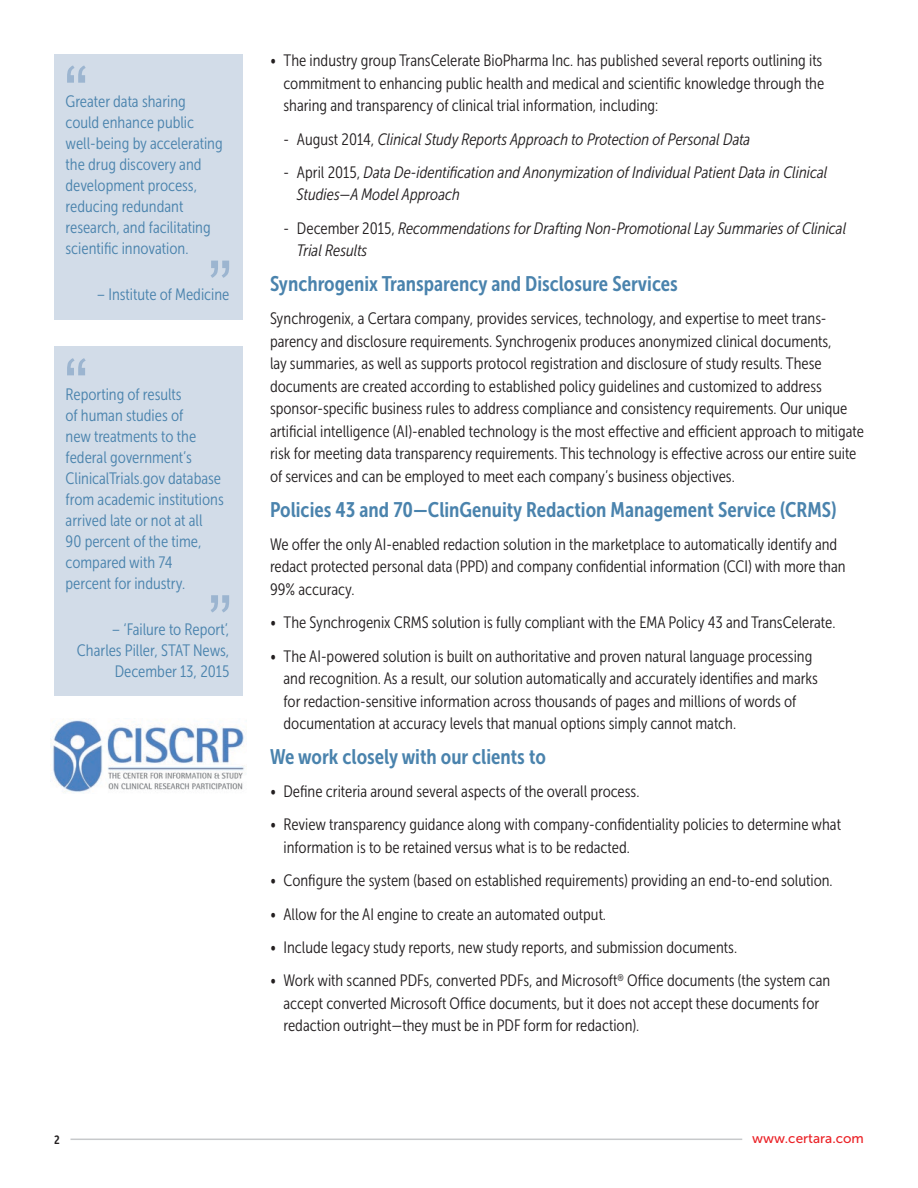
<style>
.page{position:relative;width:918px;height:1188px;background:#fff}
.page>*{position:absolute;margin:0;border:0;box-sizing:border-box;transform-origin:0 0}
.t1{font:73.5px "Arial";color:#9cb5d0}
.t2{font:21px "Museo Sans Cond 700";color:#4a83ad}
.t3{font:16.5px/22.5px "Museo Sans Cond 300";color:#231f20}
.t4{font:16.5px/21px "Museo Sans Cond 300";color:#4a83ad}
.t5{font:italic 16.5px/22.5px "Museo Sans Cond 300";color:#231f20}
.t6{font:13.5px "Museo Sans 500";color:#eb2227}
.t7{font:12px "Museo Sans Cond 700";color:#231f20}
.s1{font-style:normal}
</style>
<div class="page">
<hr style="left:70px;top:1139px;width:672px;height:1px;background:#c7c9cb">
<div style="left:54px;top:347px;width:189px;height:349px;background:#d2dce8"></div>
<div style="left:54px;top:54px;width:189px;height:266px;background:#d2dce8"></div>
<img style="left:52px;top:718px;width:193px;height:74px">
<h1 class="t1" style="left:64px;top:45px;width:26px">“</h1>
<p class="t4" style="left:66px;top:91px;width:159px">Greater data sharing could enhance public well-being by accelerating the drug discovery and development process, reducing redundant research, and facilitating scientific innovation.</p>
<p class="t4" style="left:97px;top:284px;width:134px">– Institute of Medicine</p>
<h1 class="t1" style="left:208px;top:240px;width:26px">”</h1>
<h1 class="t1" style="left:64px;top:338px;width:26px">“</h1>
<p class="t4" style="left:66px;top:384px;width:160px">Reporting of results<br>of human studies of<br>new treatments to the federal government’s<br>ClinicalTrials.gov database from academic institutions arrived late or not at all<br>90 percent of the time, compared with 74<br>percent for industry.</p>
<p class="t4" style="left:77px;top:619px;width:154px;text-align:right">– ‘Failure to Report’,<br>Charles Piller, STAT News,<br>December 13, 2015</p>
<h1 class="t1" style="left:208px;top:574px;width:26px">”</h1>
<p class="t3" style="left:283px;top:50px;width:542px;text-align:justify;text-indent:-13px">• The industry group TransCelerate BioPharma Inc. has published several reports outlining its commitment to enhancing public health and medical and scientific knowledge through the sharing and transparency of clinical trial information, including:</p>
<p class="t5" style="left:283px;top:128px;width:468px"><span class="s1">- August 2014,</span> Clinical Study Reports Approach to Protection of Personal Data</p>
<p class="t5" style="left:297px;top:161px;width:532px;text-indent:-13px"><span class="s1">- April 2015,</span> Data De-identification and Anonymization of Individual Patient Data in Clinical<br>Studies—A Model Approach</p>
<p class="t5" style="left:297px;top:217px;width:551px;text-indent:-13px"><span class="s1">- December 2015,</span> Recommendations for Drafting Non-Promotional Lay Summaries of Clinical<br>Trial Results</p>
<p class="t2" style="left:270px;top:272px;width:409px">Synchrogenix Transparency and Disclosure Services</p>
<p class="t3" style="left:270px;top:308px;width:595px">Synchrogenix, a Certara company, provides services, technology, and expertise to meet trans&shy;parency and disclosure requirements. Synchrogenix produces anonymized clinical documents,<br>lay summaries, as well as supports protocol registration and disclosure of study results. These documents are created according to established policy guidelines and customized to address sponsor-specific business rules to address compliance and consistency requirements. Our unique artificial intelligence (AI)-enabled technology is the most effective and efficient approach to mitigate risk for meeting data transparency requirements. This technology is effective across our entire suite of services and can be employed to meet each company’s business objectives.</p>
<p class="t2" style="left:270px;top:498px;width:568px">Policies 43 and 70—ClinGenuity Redaction Management Service (CRMS)</p>
<p class="t3" style="left:270px;top:533px;width:577px">We offer the only AI-enabled redaction solution in the marketplace to automatically identify and redact protected personal data (PPD) and company confidential information (CCI) with more than<br>99% accuracy.</p>
<p class="t3" style="left:270px;top:612px;width:567px">• The Synchrogenix CRMS solution is fully compliant with the EMA Policy 43 and TransCelerate.</p>
<p class="t3" style="left:283px;top:645px;width:536px;text-indent:-13px">• The AI-powered solution is built on authoritative and proven natural language processing and recognition. As a result, our solution automatically and accurately identifies and marks for redaction-sensitive information across thousands of pages and millions of words of documentation at accuracy levels that manual options simply cannot match.</p>
<p class="t2" style="left:270px;top:745px;width:277px">We work closely with our clients to</p>
<p class="t3" style="left:270px;top:780px;width:371px">• Define criteria around several aspects of the overall process.</p>
<p class="t3" style="left:283px;top:814px;width:559px;text-indent:-13px">• Review transparency guidance along with company-confidentiality policies to determine what information is to be retained versus what is to be redacted.</p>
<p class="t3" style="left:270px;top:869px;width:564px">• Configure the system (based on established requirements) providing an end-to-end solution.</p>
<p class="t3" style="left:270px;top:903px;width:338px">• Allow for the AI engine to create an automated output.</p>
<p class="t3" style="left:270px;top:936px;width:469px">• Include legacy study reports, new study reports, and submission documents.</p>
<p class="t3" style="left:284px;top:969px;width:548px;text-indent:-14px">• Work with scanned PDFs, converted PDFs, and Microsoft<sup>®</sup> Office documents (the system can accept converted Microsoft Office documents, but it does not accept these documents for redaction outright—they must be in PDF form for redaction).</p>
<p class="t7" style="left:54px;top:1133px;width:7px">2</p>
<p class="t6" style="left:752px;top:1131px;width:113px">www.certara.com</p>
</div>
